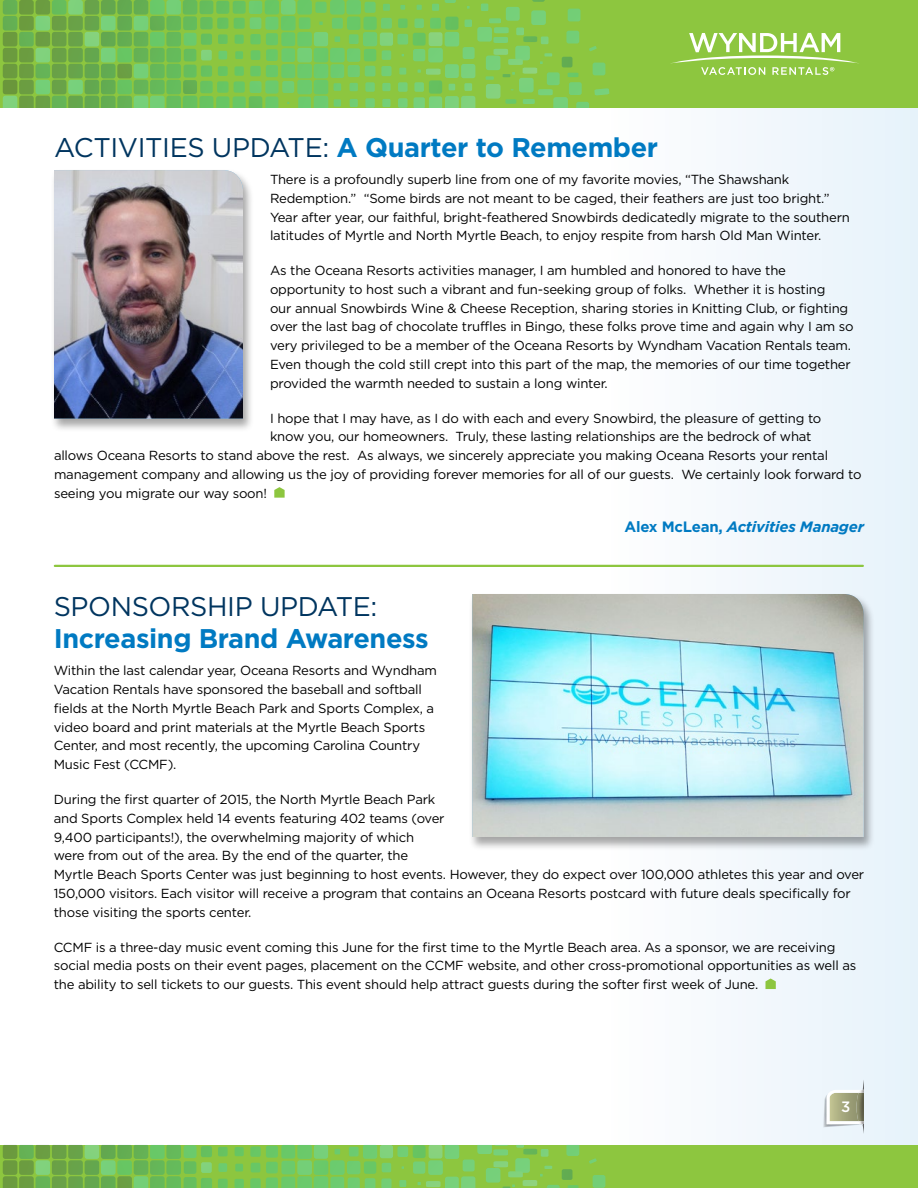
<style>
.page{position:relative;width:918px;height:1188px;background:#fff}
.page>*{position:absolute;margin:0;border:0;box-sizing:border-box;transform-origin:0 0}
.t1{font:700 27px "Gotham";letter-spacing:-.015em;color:#007ac2}
.t2{font:27px "Gotham";letter-spacing:-.015em;color:#00355f}
.t3{font:italic 700 15px "Gotham";letter-spacing:-.015em;color:#007ac2}
.t4{font:500 15px "Gotham";color:#fff}
.t5{font:13.2px/18.8px "Gotham";letter-spacing:-.015em;color:#000}
.s1{font-weight:400;color:#00355f}
.s2{font-style:normal}
</style>
<div class="page">
<div style="left:0;top:0;width:918px;height:1159px;background:linear-gradient(to right,#fff,#f1f7fc)"></div>
<div style="left:0;top:1145px;width:918px;height:43px;background:#8dc63f"></div>
<div style="left:0;top:0;width:918px;height:108px;background:#8dc63f"></div>
<svg style="left:3px;top:0;width:606px;height:108px"></svg>
<svg style="left:593px;top:1175px;width:12px;height:13px"></svg>
<svg style="left:235px;top:1147px;width:9px;height:9px"></svg>
<svg style="left:218px;top:1147px;width:10px;height:9px"></svg>
<svg style="left:235px;top:1164px;width:8px;height:8px"></svg>
<svg style="left:234px;top:1179px;width:10px;height:9px"></svg>
<svg style="left:218px;top:1179px;width:10px;height:9px"></svg>
<svg style="left:218px;top:1163px;width:9px;height:9px"></svg>
<svg style="left:3px;top:1145px;width:209px;height:43px"></svg>
<svg style="left:589px;top:1158px;width:8px;height:6px"></svg>
<svg style="left:250px;top:1145px;width:329px;height:43px"></svg>
<svg style="left:670px;top:33px;width:189px;height:42px"></svg>
<svg style="left:823px;top:1080px;width:42px;height:54px;background:#d0d5c9"></svg>
<img style="left:856px;top:1093px;width:8px;height:28px">
<div style="left:50px;top:168px;width:204px;height:264px;background:#000;opacity:.35"></div>
<img style="left:54px;top:170px;width:189px;height:248px">
<svg style="left:274px;top:487px;width:11px;height:11px"></svg>
<hr style="left:55px;top:565px;width:808px;height:2px;background:#8dc63f">
<svg style="left:765px;top:979px;width:11px;height:10px"></svg>
<div style="left:469px;top:592px;width:406px;height:259px;background:#000;opacity:.35"></div>
<img style="left:472px;top:594px;width:392px;height:243px">
<h1 class="t1" style="left:54px;top:131px;width:606px"><span class="s1">ACTIVITIES UPDATE:</span> A Quarter to Remember</h1>
<p class="t5" style="left:270px;top:170px;width:581px">There is a profoundly superb line from one of my favorite movies, “The Shawshank Redemption.” “Some birds are not meant to be caged, their feathers are just too bright.” Year after year, our faithful, bright-feathered Snowbirds dedicatedly migrate to the southern latitudes of Myrtle and North Myrtle Beach, to enjoy respite from harsh Old Man Winter.</p>
<p class="t5" style="left:270px;top:261px;width:585px">As the Oceana Resorts activities manager, I am humbled and honored to have the opportunity to host such a vibrant and fun-seeking group of folks. Whether it is hosting<br>our annual Snowbirds Wine &amp; Cheese Reception, sharing stories in Knitting Club, or fighting over the last bag of chocolate truffles in Bingo, these folks prove time and again why I am so very privileged to be a member of the Oceana Resorts by Wyndham Vacation Rentals team.<br>Even though the cold still crept into this part of the map, the memories of our time together provided the warmth needed to sustain a long winter.</p>
<p class="t5" style="left:270px;top:409px;width:553px">I hope that I may have, as I do with each and every Snowbird, the pleasure of getting to</p>
<p class="t5" style="left:270px;top:427px;width:543px">know you, our homeowners. Truly, these lasting relationships are the bedrock of what</p>
<p class="t5" style="left:54px;top:446px;width:776px">allows Oceana Resorts to stand above the rest. As always, we sincerely appreciate you making Oceana Resorts your rental</p>
<p class="t5" style="left:54px;top:465px;width:809px">management company and allowing us the joy of providing forever memories for all of our guests. We certainly look forward to</p>
<p class="t5" style="left:54px;top:484px;width:215px">seeing you migrate our way soon!</p>
<p class="t3" style="left:625px;top:517px;width:241px"><span class="s2">Alex McLean,</span> Activities Manager</p>
<h1 class="t2" style="left:54px;top:590px;width:325px">SPONSORSHIP UPDATE:</h1>
<h1 class="t1" style="left:54px;top:622px;width:376px">Increasing Brand Awareness</h1>
<p class="t5" style="left:54px;top:661px;width:385px">Within the last calendar year, Oceana Resorts and Wyndham Vacation Rentals have sponsored the baseball and softball fields at the North Myrtle Beach Park and Sports Complex, a video board and print materials at the Myrtle Beach Sports Center, and most recently, the upcoming Carolina Country Music Fest (CCMF).</p>
<p class="t5" style="left:54px;top:790px;width:812px">During the first quarter of 2015, the North Myrtle Beach Park<br>and Sports Complex held 14 events featuring 402 teams (over<br>9,400 participants!), the overwhelming majority of which<br>were from out of the area. By the end of the quarter, the<br>Myrtle Beach Sports Center was just beginning to host events. However, they do expect over 100,000 athletes this year and over 150,000 visitors. Each visitor will receive a program that contains an Oceana Resorts postcard with future deals specifically for those visiting the sports center.</p>
<p class="t5" style="left:54px;top:937px;width:804px">CCMF is a three-day music event coming this June for the first time to the Myrtle Beach area. As a sponsor, we are receiving social media posts on their event pages, placement on the CCMF website, and other cross-promotional opportunities as well as the ability to sell tickets to our guests. This event should help attract guests during the softer first week of June.</p>
<p class="t4" style="left:841px;top:1098px;width:11px">3</p>
</div>
